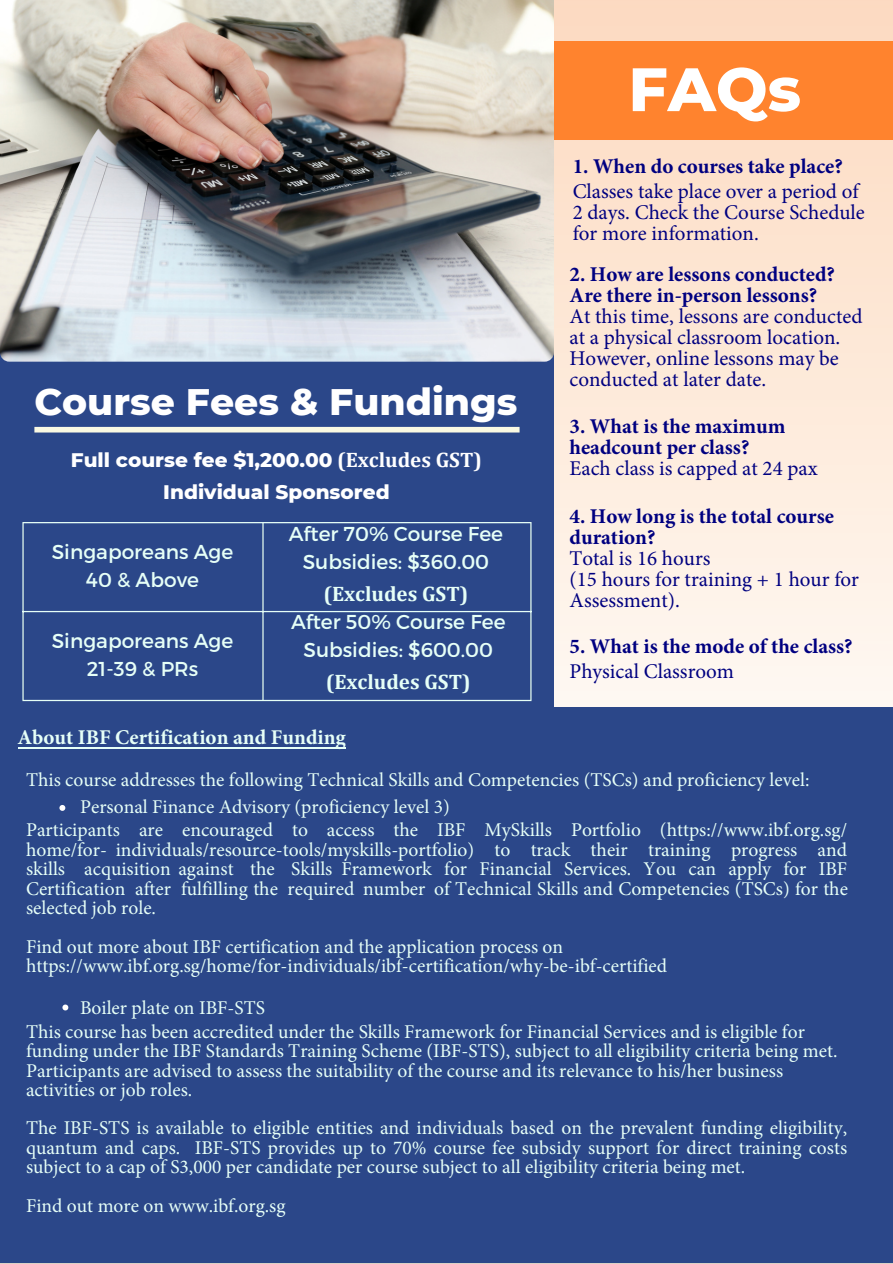
<style>
.page{position:relative;width:893px;height:1264px;background:#fff}
.page>*{position:absolute;margin:0;border:0;box-sizing:border-box;transform-origin:0 0}
.t1{font:800 61.2px "Montserrat";color:#fff}
.t2{font:800 37.65px "Montserrat";color:#fff}
.t3{font:21px/21px "Minion Pro";color:#000080}
.t4{font:700 21px/21px "Minion Pro";color:#000080}
.t5{font:700 21px "Minion Pro";color:#e6fff7}
.t6{font:700 21px "Cambria";color:#e6fff7}
.t7{font:20.1px/27.6px "Montserrat";color:#e6fff7;text-align:center}
.t8{font:800 19.95px/31.7px "Montserrat";color:#fff;text-align:center}
.t9{font:19.5px/19.5px "Minion Pro";color:#e6fff7}
.s1{font-family:"Cambria";font-weight:700;font-size:21px}
</style>
<div class="page">
<svg style="left:554px;top:0;width:338px;height:707px"></svg>
<div style="left:0;top:0;width:554px;height:1262px;background:#2b4789"></div>
<div style="left:554px;top:41px;width:338px;height:98px;background:#ff832e"></div>
<hr style="left:22px;top:523px;width:2px;height:177px;background:#e6fff7">
<hr style="left:262px;top:523px;width:1px;height:177px;background:#e6fff7">
<hr style="left:530px;top:523px;width:1px;height:177px;background:#e6fff7">
<hr style="left:22px;top:522px;width:509px;height:1px;background:#e6fff7">
<hr style="left:22px;top:611px;width:509px;height:1px;background:#e6fff7">
<hr style="left:22px;top:700px;width:509px;height:1px;background:#e6fff7">
<div style="left:34px;top:427px;width:485px;height:5px;background:#faf9e2"></div>
<img style="left:0;top:0;width:554px;height:361px">
<div style="left:553px;top:707px;width:339px;height:555px;background:#2b4789"></div>
<hr style="left:18px;top:747px;width:327px;height:1px;background:#e6fff7">
<svg style="left:59px;top:805px;width:6px;height:5px"></svg>
<svg style="left:62px;top:1004px;width:6px;height:6px"></svg>
<p class="t1" style="left:628px;top:52px;width:174px">FAQs</p>
<p class="t2" style="left:34px;top:379px;width:484px">Course Fees &amp; Fundings</p>
<p class="t8" style="left:71px;top:444px;width:412px">Full course fee $1,200.00 <span class="s1">(Excludes GST)<br></span>Individual Sponsored</p>
<p class="t7" style="left:52px;top:537px;width:183px">Singaporeans Age<br>40 &amp; Above</p>
<h3 class="t7" style="left:52px;top:626px;width:183px">Singaporeans Age<br>21-39 &amp; PRs</h3>
<h2 class="t7" style="left:289px;top:519px;width:216px">After 70% Course Fee<br>Subsidies: $360.00</h2>
<h2 class="t6" style="left:323px;top:578px;width:146px">(Excludes GST)</h2>
<h3 class="t7" style="left:291px;top:607px;width:216px">After 50% Course Fee<br>Subsidies: $600.00</h3>
<h3 class="t6" style="left:326px;top:666px;width:146px">(Excludes GST)</h3>
<p class="t4" style="left:572px;top:155px;width:271px">1. When do courses take place?</p>
<p class="t3" style="left:572px;top:181px;width:294px">Classes take place over a period of<br>2 days. Check the Course Schedule for more information.</p>
<p class="t4" style="left:569px;top:264px;width:267px">2. How are lessons conducted?<br>Are there in-person lessons?</p>
<p class="t3" style="left:569px;top:306px;width:294px">At this time, lessons are conducted at a physical classroom location.<br>However, online lessons may be conducted at later date.</p>
<p class="t4" style="left:569px;top:415px;width:218px">3. What is the maximum headcount per class?</p>
<p class="t3" style="left:569px;top:457px;width:250px">Each class is capped at 24 pax</p>
<p class="t4" style="left:569px;top:505px;width:266px">4. How long is the total course duration?</p>
<p class="t3" style="left:569px;top:547px;width:291px">Total is 16 hours<br>(15 hours for training + 1 hour for<br>Assessment).</p>
<p class="t4" style="left:569px;top:635px;width:284px">5. What is the mode of the class?</p>
<p class="t3" style="left:569px;top:661px;width:166px">Physical Classroom</p>
<p class="t5" style="left:17px;top:722px;width:330px">About IBF Certification and Funding</p>
<p class="t9" style="left:80px;top:766px;width:731px;line-height:27.2px;text-indent:-54px">This course addresses the following Technical Skills and Competencies (TSCs) and proficiency level:<br>Personal Finance Advisory (proficiency level 3)</p>
<p class="t9" style="left:26px;top:820px;width:823px;text-align:justify">Participants are encouraged to access the IBF MySkills Portfolio (https://www.ibf.org.sg/ home/for- individuals/resource-tools/myskills-portfolio) to track their training progress and skills acquisition against the Skills Framework for Financial Services. You can apply for IBF Certification after fulfilling the required number of Technical Skills and Competencies (TSCs) for the selected job role.</p>
<p class="t9" style="left:26px;top:936px;width:642px">Find out more about IBF certification and the application process on https://www.ibf.org.sg/home/for-individuals/ibf-certification/why-be-ibf-certified</p>
<p class="t9" style="left:26px;top:996px;width:780px;line-height:23.4px;text-indent:54px">Boiler plate on IBF-STS<br>This course has been accredited under the Skills Framework for Financial Services and is eligible for</p>
<p class="t9" style="left:26px;top:1041px;width:813px">funding under the IBF Standards Training Scheme (IBF-STS), subject to all eligibility criteria being met.<br>Participants are advised to assess the suitability of the course and its relevance to his/her business activities or job roles.</p>
<p class="t9" style="left:26px;top:1118px;width:822px;text-align:justify">The IBF-STS is available to eligible entities and individuals based on the prevalent funding eligibility, quantum and caps. IBF-STS provides up to 70% course fee subsidy support for direct training costs subject to a cap of S3,000 per candidate per course subject to all eligibility criteria being met.</p>
<p class="t9" style="left:26px;top:1195px;width:261px">Find out more on www.ibf.org.sg</p>
</div>
